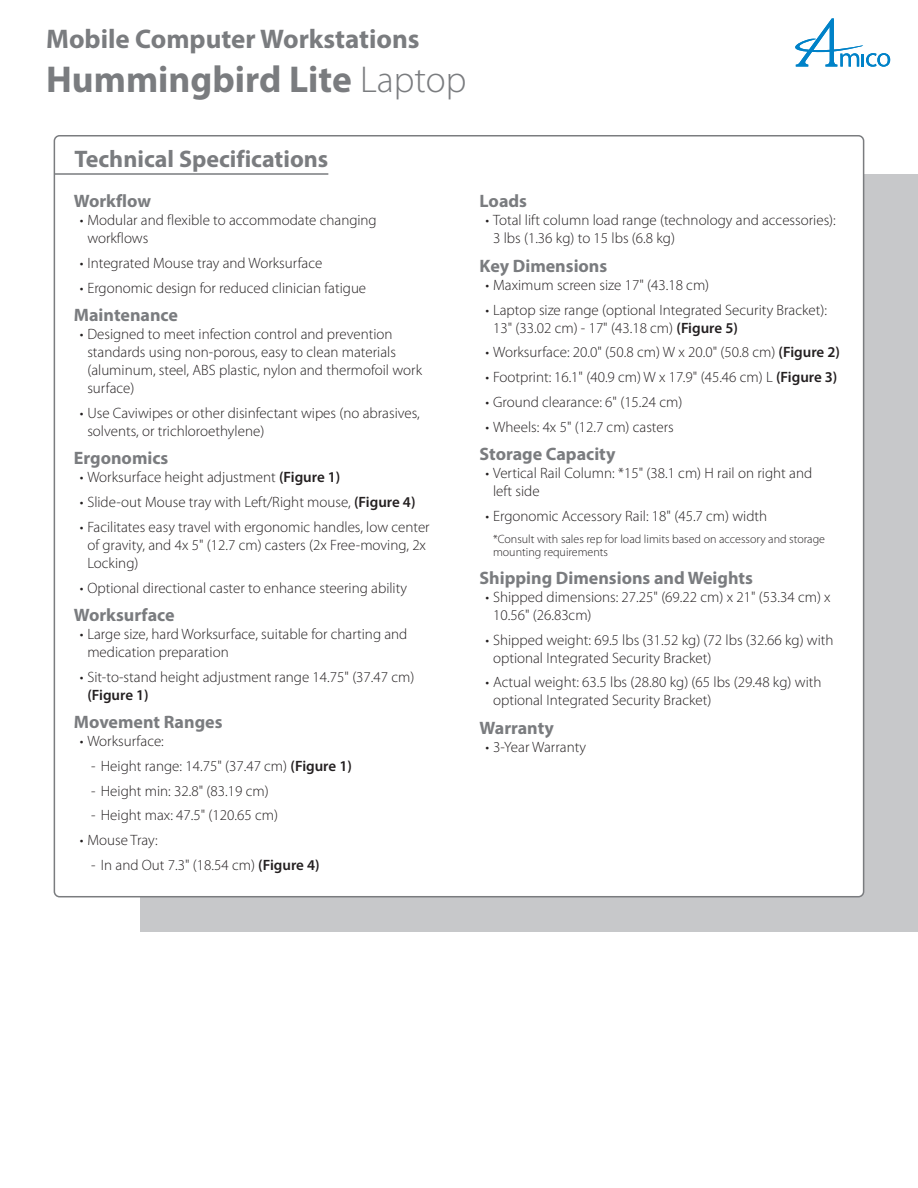
<style>
.page{position:relative;width:918px;height:1188px;background:#fff}
.page>*{position:absolute;margin:0;border:0;box-sizing:border-box;transform-origin:0 0}
.t1{font:700 37.5px "Myriad Pro";color:#7a7c7f}
.Title_Header{font:700 27px "Myriad Pro";color:#7a7c7f}
.General_Spec_Feature{font:700 24px "Myriad Pro";color:#7a7c7f}
.box_header{font:700 18px "Myriad Pro";color:#7a7c7f}
.t2{font:300 15px/18px "Myriad Pro";color:#231f20}
.t3{font:300 12px/12.9px "Myriad Pro";color:#231f20}
.s1{font-weight:300}
.s2{font-weight:600}
</style>
<div class="page">
<svg style="left:795px;top:18px;width:95px;height:49px"></svg>
<div style="left:140px;top:174px;width:778px;height:758px;background:#c7c8ca"></div>
<div style="left:54px;top:136px;width:810px;height:761px;background:#fff;border-radius:5px"></div>
<hr style="left:54px;top:173px;width:274px;height:2px;background:#7a7c7f">
<p class="Title_Header" style="left:46px;top:22px;width:375px">Mobile Computer Workstations</p>
<p class="t1" style="left:46px;top:55px;width:422px">Hummingbird Lite <span class="s1">Laptop</span></p>
<p class="General_Spec_Feature" style="left:75px;top:143px;width:255px">Technical Specifications</p>
<p class="box_header" style="left:74px;top:190px;width:79px">Workflow</p>
<p class="t2" style="left:87px;top:211px;width:291px;text-indent:-8px">• Modular and flexible to accommodate changing workflows</p>
<p class="t2" style="left:80px;top:254px;width:244px">• Integrated Mouse tray and Worksurface</p>
<p class="t2" style="left:80px;top:279px;width:288px">• Ergonomic design for reduced clinician fatigue</p>
<p class="box_header" style="left:74px;top:303px;width:106px">Maintenance</p>
<p class="t2" style="left:87px;top:325px;width:336px;text-indent:-8px">• Designed to meet infection control and prevention standards using non-porous, easy to clean materials (aluminum, steel, ABS plastic, nylon and thermofoil work surface)</p>
<p class="t2" style="left:87px;top:404px;width:334px;text-indent:-8px">• Use Caviwipes or other disinfectant wipes (no abrasives, solvents, or trichloroethylene)</p>
<p class="box_header" style="left:74px;top:447px;width:96px">Ergonomics</p>
<p class="t2" style="left:80px;top:468px;width:262px">• Worksurface height adjustment <span class="s2">(Figure 1)</span></p>
<p class="t2" style="left:80px;top:493px;width:337px">• Slide-out Mouse tray with Left/Right mouse, <span class="s2">(Figure 4)</span></p>
<p class="t2" style="left:87px;top:518px;width:344px;text-indent:-8px">• Facilitates easy travel with ergonomic handles, low center of gravity, and 4x 5" (12.7 cm) casters (2x Free-moving, 2x<br>Locking)</p>
<p class="t2" style="left:80px;top:578px;width:329px">• Optional directional caster to enhance steering ability</p>
<p class="box_header" style="left:74px;top:603px;width:102px">Worksurface</p>
<p class="t2" style="left:87px;top:625px;width:322px;text-indent:-8px">• Large size, hard Worksurface, suitable for charting and medication preparation</p>
<p class="t2" style="left:87px;top:668px;width:329px;text-indent:-8px">• Sit-to-stand height adjustment range 14.75" (37.47 cm) <span class="s2">(Figure 1)</span></p>
<p class="box_header" style="left:74px;top:710px;width:150px">Movement Ranges</p>
<p class="t2" style="left:80px;top:732px;width:86px">• Worksurface:</p>
<p class="t2" style="left:91px;top:757px;width:262px">- Height range: 14.75" (37.47 cm) <span class="s2">(Figure 1)</span></p>
<p class="t2" style="left:91px;top:781px;width:179px">- Height min: 32.8" (83.19 cm)</p>
<p class="t2" style="left:91px;top:806px;width:188px">- Height max: 47.5" (120.65 cm)</p>
<p class="t2" style="left:80px;top:831px;width:80px">• Mouse Tray:</p>
<p class="t2" style="left:91px;top:856px;width:230px">- In and Out 7.3" (18.54 cm) <span class="s2">(Figure 4)</span></p>
<p class="box_header" style="left:480px;top:190px;width:49px">Loads</p>
<p class="t2" style="left:493px;top:211px;width:344px;text-indent:-8px">• Total lift column load range (technology and accessories):<br>3 lbs (1.36 kg) to 15 lbs (6.8 kg)</p>
<p class="box_header" style="left:480px;top:254px;width:129px">Key Dimensions</p>
<p class="t2" style="left:486px;top:276px;width:225px">• Maximum screen size 17" (43.18 cm)</p>
<p class="t2" style="left:493px;top:300px;width:335px;text-indent:-8px">• Laptop size range (optional Integrated Security Bracket):<br>13" (33.02 cm) - 17" (43.18 cm) <span class="s2">(Figure 5)</span></p>
<p class="t2" style="left:486px;top:343px;width:356px">• Worksurface: 20.0" (50.8 cm) W x 20.0" (50.8 cm) <span class="s2">(Figure 2)</span></p>
<p class="t2" style="left:486px;top:368px;width:353px">• Footprint: 16.1" (40.9 cm) W x 17.9" (45.46 cm) L <span class="s2">(Figure 3)</span></p>
<p class="t2" style="left:486px;top:393px;width:198px">• Ground clearance: 6" (15.24 cm)</p>
<p class="t2" style="left:486px;top:417px;width:190px">• Wheels: 4x 5" (12.7 cm) casters</p>
<p class="box_header" style="left:480px;top:442px;width:137px">Storage Capacity</p>
<p class="t2" style="left:493px;top:464px;width:321px;text-indent:-8px">• Vertical Rail Column: *15" (38.1 cm) H rail on right and left side</p>
<p class="t2" style="left:486px;top:506px;width:283px">• Ergonomic Accessory Rail: 18" (45.7 cm) width</p>
<p class="t3" style="left:493px;top:532px;width:334px">*Consult with sales rep for load limits based on accessory and storage mounting requirements</p>
<p class="box_header" style="left:480px;top:566px;width:275px">Shipping Dimensions and Weights</p>
<p class="t2" style="left:493px;top:588px;width:339px;text-indent:-8px">• Shipped dimensions: 27.25" (69.22 cm) x 21" (53.34 cm) x<br>10.56" (26.83cm)</p>
<p class="t2" style="left:493px;top:630px;width:342px;text-indent:-8px">• Shipped weight: 69.5 lbs (31.52 kg) (72 lbs (32.66 kg) with optional Integrated Security Bracket)</p>
<p class="t2" style="left:493px;top:673px;width:330px;text-indent:-8px">• Actual weight: 63.5 lbs (28.80 kg) (65 lbs (29.48 kg) with optional Integrated Security Bracket)</p>
<p class="box_header" style="left:480px;top:716px;width:76px">Warranty</p>
<p class="t2" style="left:486px;top:738px;width:102px">• 3-Year Warranty</p>
</div>
